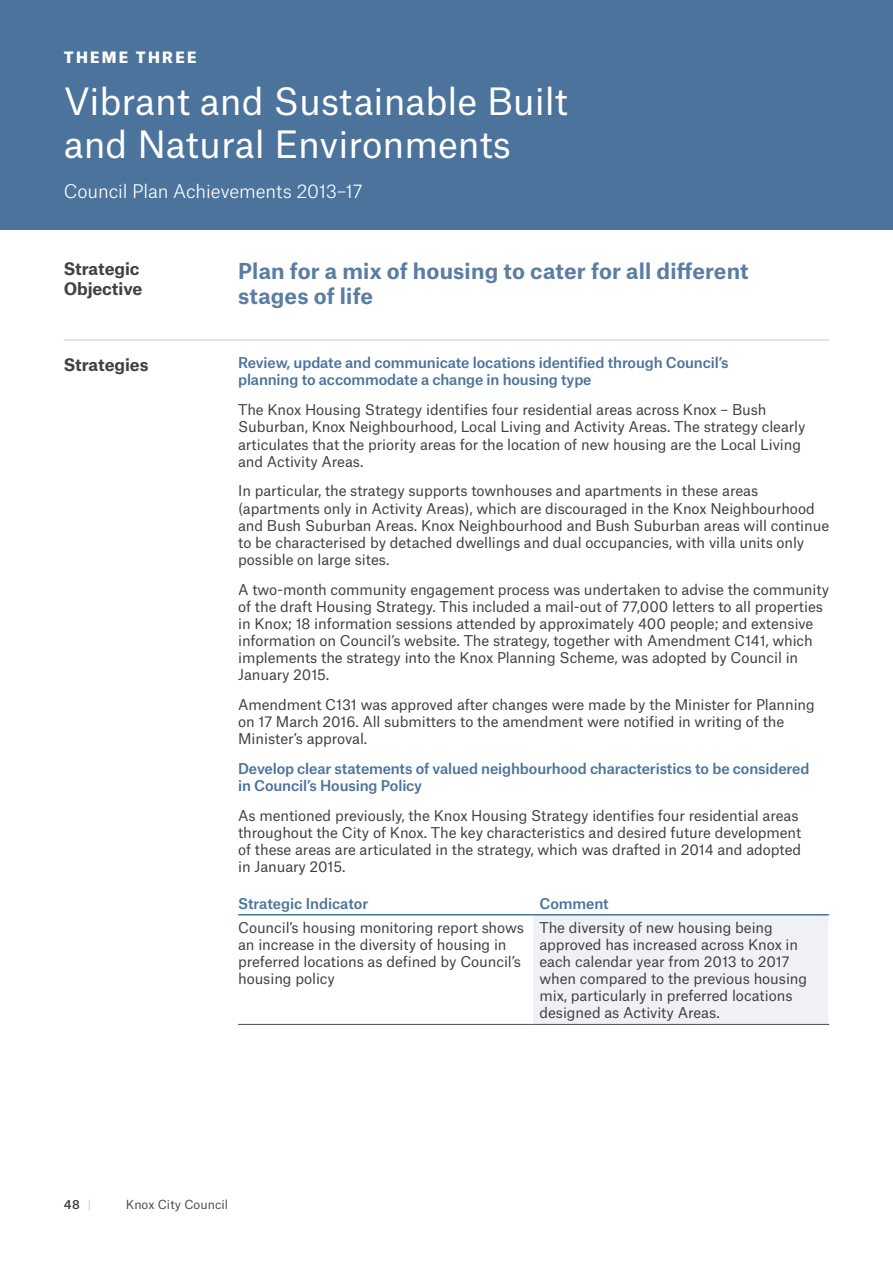
<style>
.page{position:relative;width:893px;height:1263px;background:#fff}
.page>*{position:absolute;margin:0;border:0;box-sizing:border-box;transform-origin:0 0}
.Heading_1{font:36px/43.2px "Atlas Grotesk";color:#fff}
.Intro{font:700 21px/25.2px "Atlas Grotesk";letter-spacing:.01em;color:#5b7da3}
.Heading_3{font:300 18px "Atlas Grotesk";letter-spacing:-.005em;color:#fff}
.Heading_4{font:700 16.5px/19.8px "Atlas Grotesk";letter-spacing:-.005em;color:#414042}
.Heading_1-2{font:900 15px "Atlas Grotesk";letter-spacing:.15em;color:#fff}
.Body{font:14.25px/17.1px "Atlas Grotesk";letter-spacing:-.005em;color:#414042}
.Table_Body_L{font:14.25px/17.1px "Atlas Grotesk";letter-spacing:-.005em;color:#414042}
.Body-2{font:500 14.25px/17.1px "Atlas Grotesk";letter-spacing:-.01em;color:#4b739c}
.Theme_Table_Header{font:500 14.25px "Atlas Grotesk";letter-spacing:-.005em;color:#4b739c}
.t1{font:12px "Atlas Grotesk";color:#4d4d4f}
.t2{font:500 12px "Atlas Grotesk";color:#414042}
.s1{font-weight:400;color:#c7c8ca}
</style>
<div class="page">
<div style="left:0;top:0;width:893px;height:43px;background:#4b739c"></div>
<div style="left:0;top:34px;width:893px;height:196px;background:#4b739c"></div>
<hr style="left:64px;top:339px;width:765px;height:2px;background:#c5cedd">
<div style="left:533px;top:915px;width:296px;height:109px;background:#eff1f5"></div>
<hr style="left:238px;top:914px;width:295px;height:1px;background:#4b739c">
<hr style="left:533px;top:914px;width:296px;height:1px;background:#4b739c">
<hr style="left:828px;top:915px;width:1px;height:109px;background:#fff">
<hr style="left:238px;top:1024px;width:295px;height:1px;background:#4d4d4f">
<hr style="left:533px;top:1024px;width:296px;height:1px;background:#4d4d4f">
<p class="Heading_1-2" style="left:64px;top:45px;width:134px">THEME THREE</p>
<p class="Heading_1" style="left:64px;top:76px;width:506px">Vibrant and Sustainable Built and Natural Environments</p>
<p class="Heading_3" style="left:64px;top:177px;width:300px">Council Plan Achievements 2013–17</p>
<p class="Heading_4" style="left:64px;top:257px;width:80px">Strategic<br>Objective</p>
<p class="Intro" style="left:238px;top:256px;width:512px">Plan for a mix of housing to cater for all different stages of life</p>
<p class="Heading_4" style="left:64px;top:353px;width:86px">Strategies</p>
<p class="Body-2" style="left:238px;top:353px;width:492px">Review, update and communicate locations identified through Council’s planning to accommodate a change in housing type</p>
<p class="Body" style="left:238px;top:400px;width:569px">The Knox Housing Strategy identifies four residential areas across Knox – Bush Suburban, Knox Neighbourhood, Local Living and Activity Areas. The strategy clearly articulates that the priority areas for the location of new housing are the Local Living and Activity Areas.</p>
<p class="Body" style="left:238px;top:481px;width:593px">In particular, the strategy supports townhouses and apartments in these areas (apartments only in Activity Areas), which are discouraged in the Knox Neighbourhood and Bush Suburban Areas. Knox Neighbourhood and Bush Suburban areas will continue to be characterised by detached dwellings and dual occupancies, with villa units only possible on large sites.</p>
<p class="Body" style="left:238px;top:579px;width:592px">A two-month community engagement process was undertaken to advise the community of the draft Housing Strategy. This included a mail-out of 77,000 letters to all properties in Knox; 18 information sessions attended by approximately 400 people; and extensive information on Council’s website. The strategy, together with Amendment C141, which implements the strategy into the Knox Planning Scheme, was adopted by Council in January 2015.</p>
<p class="Body" style="left:238px;top:695px;width:578px">Amendment C131 was approved after changes were made by the Minister for Planning on 17 March 2016. All submitters to the amendment were notified in writing of the<br>Minister’s approval.</p>
<p class="Body-2" style="left:238px;top:759px;width:573px">Develop clear statements of valued neighbourhood characteristics to be considered in Council’s Housing Policy</p>
<p class="Body" style="left:238px;top:806px;width:565px">As mentioned previously, the Knox Housing Strategy identifies four residential areas throughout the City of Knox. The key characteristics and desired future development of these areas are articulated in the strategy, which was drafted in 2014 and adopted in January 2015.</p>
<p class="Theme_Table_Header" style="left:238px;top:892px;width:132px">Strategic Indicator</p>
<p class="Theme_Table_Header" style="left:539px;top:892px;width:71px">Comment</p>
<p class="Table_Body_L" style="left:238px;top:917px;width:287px">Council’s housing monitoring report shows an increase in the diversity of housing in preferred locations as defined by Council’s housing policy</p>
<p class="Table_Body_L" style="left:539px;top:917px;width:269px">The diversity of new housing being approved has increased across Knox in each calendar year from 2013 to 2017 when compared to the previous housing mix, particularly in preferred locations designed as Activity Areas.</p>
<p class="t2" style="left:64px;top:1194px;width:29px">48 <span class="s1">|</span></p>
<p class="t1" style="left:126px;top:1195px;width:104px">Knox City Council</p>
</div>
